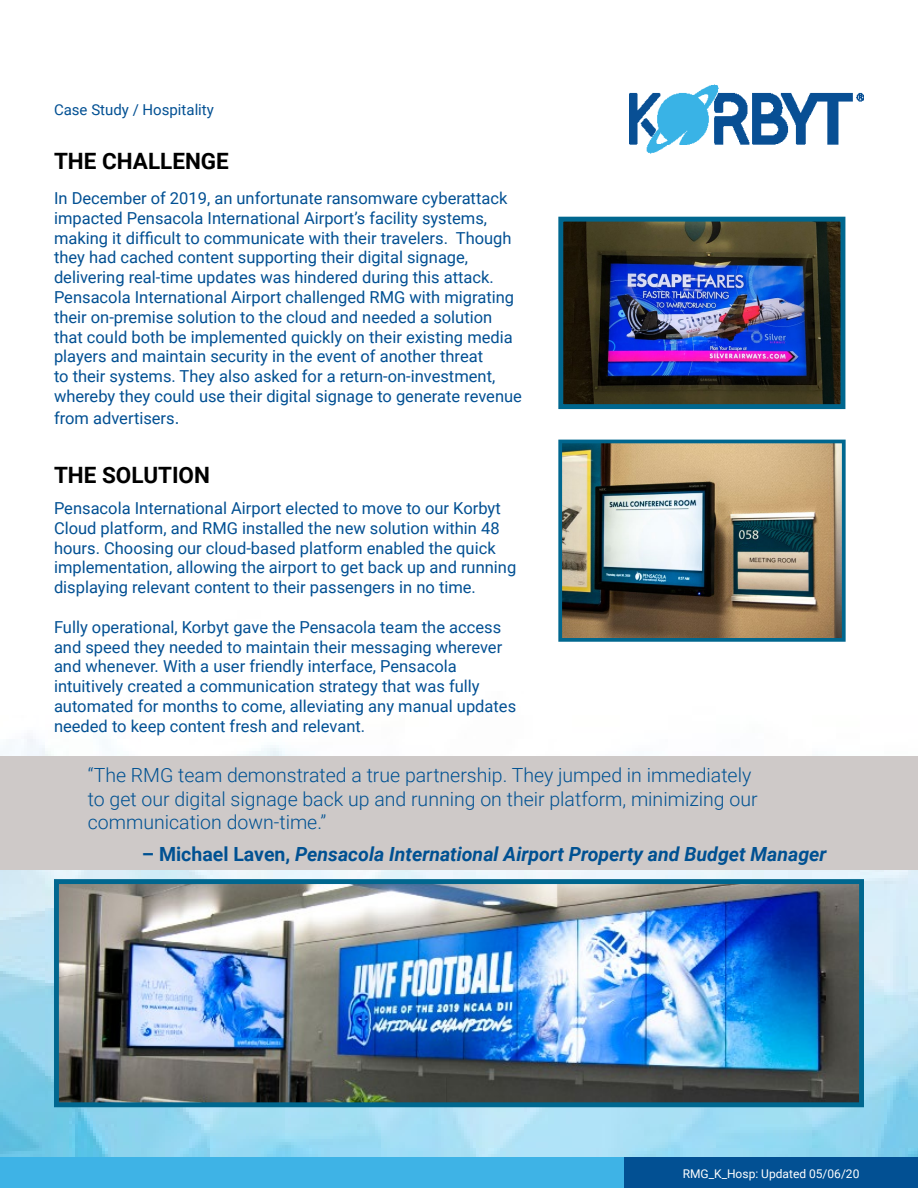
<style>
.page{position:relative;width:918px;height:1188px;background:#fff}
.page>*{position:absolute;margin:0;border:0;box-sizing:border-box;transform-origin:0 0}
.t1{font:700 22.5px "Roboto";color:#000}
.t2{font:300 19.5px/23.4px "Roboto";color:#005192}
.t3{font:italic 700 19.5px "Roboto";color:#005192}
.t4{font:16.5px/19.8px "Roboto";color:#025093}
.t5{font:15px "Roboto";color:#025093}
.t6{font:12px "Roboto";color:#fff}
.s1{font-size:18px}
.s2{font-style:normal}
</style>
<div class="page">
<img style="left:0;top:739px;width:918px;height:418px">
<div style="left:0;top:757px;width:918px;height:113px;background:#cec9c8"></div>
<div style="left:0;top:1157px;width:918px;height:31px;background:#3eb3e6"></div>
<img style="left:629px;top:84px;width:235px;height:70px">
<div style="left:624px;top:1157px;width:294px;height:31px;background:#025093"></div>
<img style="left:60px;top:885px;width:798px;height:216px">
<div style="left:54px;top:879px;width:810px;height:228px;border:5px solid #00678f"></div>
<img style="left:564px;top:223px;width:275px;height:180px">
<div style="left:558px;top:217px;width:287px;height:192px;border:5px solid #00678f"></div>
<img style="left:563px;top:445px;width:278px;height:192px">
<div style="left:558px;top:440px;width:288px;height:202px;border:4px solid #00678f"></div>
<p class="t5" style="left:54px;top:99px;width:161px">Case Study / Hospitality</p>
<h1 class="t1" style="left:54px;top:145px;width:176px">THE CHALLENGE</h1>
<p class="t4" style="left:54px;top:188px;width:469px">In December of 2019, an unfortunate ransomware cyberattack impacted Pensacola International Airport’s facility systems, making it difficult to communicate with their travelers. Though they had cached content supporting their digital signage, delivering real-time updates was hindered during this attack.<br>Pensacola International Airport challenged RMG with migrating their on-premise solution to the cloud and needed a solution that could both be implemented quickly on their existing media players and maintain security in the event of another threat<br>to their systems. They also asked for a return-on-investment, whereby they could use their digital signage to generate revenue</p>
<p class="t4" style="left:54px;top:407px;width:127px">from advertisers<span class="s1">.</span></p>
<h1 class="t1" style="left:54px;top:460px;width:158px">THE SOLUTION</h1>
<p class="t4" style="left:54px;top:498px;width:464px">Pensacola International Airport elected to move to our Korbyt Cloud platform, and RMG installed the new solution within 48 hours. Choosing our cloud-based platform enabled the quick implementation, allowing the airport to get back up and running displaying relevant content to their passengers in no time.</p>
<p class="t4" style="left:54px;top:616px;width:464px">Fully operational, Korbyt gave the Pensacola team the access and speed they needed to maintain their messaging wherever and whenever. With a user friendly interface, Pensacola intuitively created a communication strategy that was fully automated for months to come, alleviating any manual updates needed to keep content fresh and relevant.</p>
<p class="t2" style="left:88px;top:763px;width:671px">“The RMG team demonstrated a true partnership. They jumped in immediately to get our digital signage back up and running on their platform, minimizing our communication down-time.”</p>
<p class="t3" style="left:142px;top:840px;width:686px"><span class="s2">– Michael Laven,</span> Pensacola International Airport Property and Budget Manager</p>
<p class="t6" style="left:683px;top:1165px;width:178px">RMG_K_Hosp: Updated 05/06/20</p>
</div>
